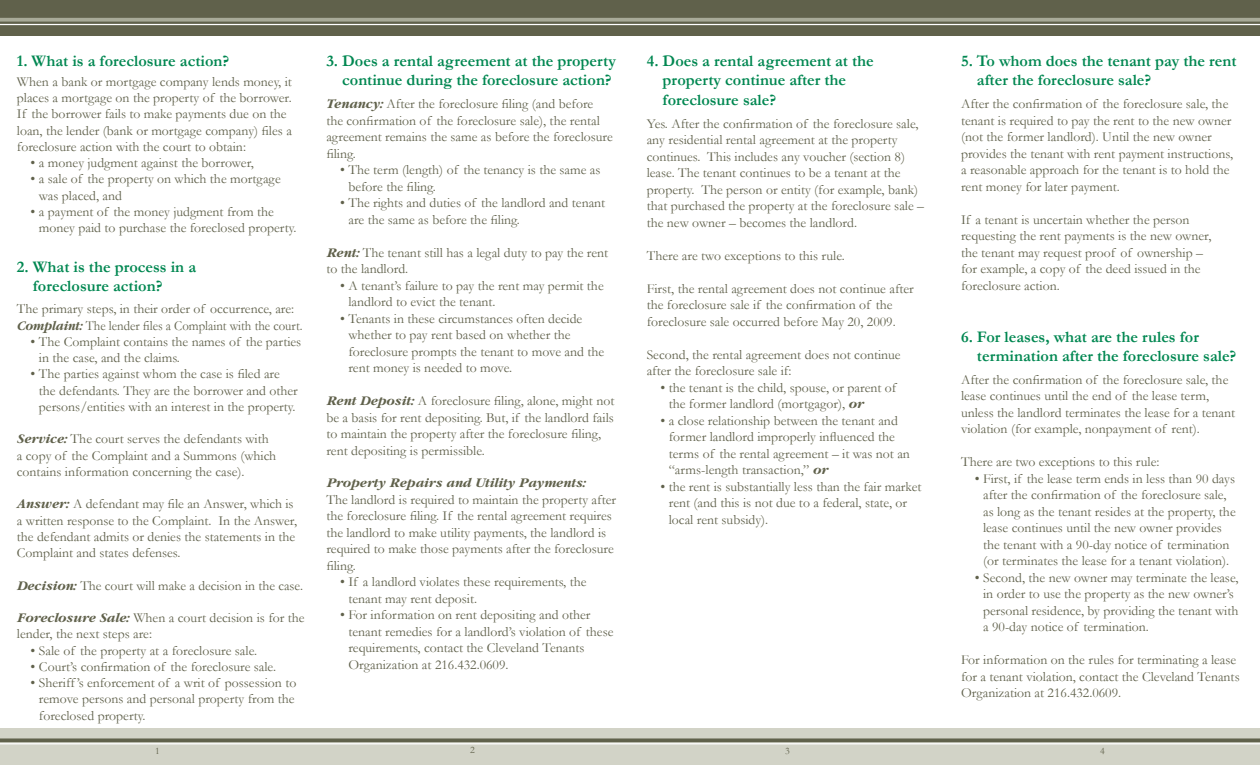
<style>
.page{position:relative;width:1260px;height:765px;background:#fff}
.page>*{position:absolute;margin:0;border:0;box-sizing:border-box;transform-origin:0 0}
.t1{font:700 16.25px/19.5px "Garamond";color:#008751}
.t2{font:13.75px/16.5px "Garamond";color:#60614b}
.t3{font:italic 700 13.75px "Garamond";color:#60614b}
.t4{font:10px "Garamond";color:#60614b}
.s1{font-weight:700;font-style:italic}
</style>
<div class="page">
<div style="left:0;top:729px;width:1260px;height:36px;background:#d2d3c7"></div>
<svg style="left:0;top:738px;width:1260px;height:4px;fill:#60614b"></svg>
<hr style="left:0;top:743px;width:1260px;height:1px;background:#fff">
<div style="left:0;top:0;width:1260px;height:35px;background:#60614b"></div>
<hr style="left:0;top:24px;width:1260px;height:1px;background:#fff">
<svg style="left:0;top:18px;width:1260px;height:4px;fill:#a8aa98"></svg>
<p class="t1" style="left:17px;top:51px;width:214px">1. What is a foreclosure action?</p>
<p class="t2" style="left:17px;top:73px;width:277px">When a bank or mortgage company lends money, it places a mortgage on the property of the borrower.<br>If the borrower fails to make payments due on the loan, the lender (bank or mortgage company) files a foreclosure action with the court to obtain:</p>
<p class="t2" style="left:31px;top:154px;width:225px">• a money judgment against the borrower,</p>
<p class="t2" style="left:39px;top:171px;width:243px;text-indent:-8px">• a sale of the property on which the mortgage was placed, and</p>
<p class="t2" style="left:39px;top:203px;width:259px;text-indent:-8px">• a payment of the money judgment from the money paid to purchase the foreclosed property.</p>
<p class="t1" style="left:33px;top:257px;width:165px;line-height:18.8px;text-indent:-16px">2. What is the process in a foreclosure action?</p>
<p class="t2" style="left:17px;top:301px;width:287px">The primary steps, in their order of occurrence, are:<br><span class="s1">Complaint:</span> The lender files a Complaint with the court.</p>
<p class="t2" style="left:39px;top:333px;width:264px;text-indent:-8px">• The Complaint contains the names of the parties in the case, and the claims.</p>
<p class="t2" style="left:39px;top:366px;width:260px;text-indent:-8px">• The parties against whom the case is filed are the defendants. They are the borrower and other persons/entities with an interest in the property.</p>
<p class="t2" style="left:17px;top:431px;width:261px"><span class="s1">Service:</span> The court serves the defendants with a copy of the Complaint and a Summons (which contains information concerning the case).</p>
<p class="t2" style="left:17px;top:496px;width:282px"><span class="s1">Answer:</span> A defendant may file an Answer, which is a written response to the Complaint. In the Answer, the defendant admits or denies the statements in the Complaint and states defenses.</p>
<p class="t2" style="left:17px;top:577px;width:288px"><span class="s1">Decision:</span> The court will make a decision in the case.</p>
<p class="t2" style="left:17px;top:609px;width:289px"><span class="s1">Foreclosure Sale:</span> When a court decision is for the lender, the next steps are:</p>
<p class="t2" style="left:31px;top:642px;width:228px">• Sale of the property at a foreclosure sale.</p>
<p class="t2" style="left:31px;top:658px;width:247px">• Court’s confirmation of the foreclosure sale.</p>
<p class="t2" style="left:39px;top:674px;width:259px;text-indent:-8px">• Sheriff ’s enforcement of a writ of possession to remove persons and personal property from the foreclosed property.</p>
<p class="t1" style="left:326px;top:51px;width:291px;text-align:right">3. Does a rental agreement at the property continue during the foreclosure action?</p>
<p class="t2" style="left:326px;top:95px;width:288px"><span class="s1">Tenancy:</span> After the foreclosure filing (and before the confirmation of the foreclosure sale), the rental agreement remains the same as before the foreclosure filing.</p>
<p class="t2" style="left:348px;top:161px;width:254px;text-indent:-8px">• The term (length) of the tenancy is the same as before the filing.</p>
<p class="t2" style="left:348px;top:194px;width:258px;text-indent:-8px">• The rights and duties of the landlord and tenant are the same as before the filing.</p>
<p class="t2" style="left:326px;top:244px;width:283px"><span class="s1">Rent:</span> The tenant still has a legal duty to pay the rent to the landlord.</p>
<p class="t2" style="left:348px;top:277px;width:257px;text-indent:-8px">• A tenant’s failure to pay the rent may permit the landlord to evict the tenant.</p>
<p class="t2" style="left:348px;top:310px;width:257px;text-indent:-8px">• Tenants in these circumstances often decide whether to pay rent based on whether the foreclosure prompts the tenant to move and the rent money is needed to move.</p>
<p class="t2" style="left:326px;top:392px;width:290px"><span class="s1">Rent Deposit:</span> A foreclosure filing, alone, might not be a basis for rent depositing. But, if the landlord fails to maintain the property after the foreclosure filing, rent depositing is permissible.</p>
<p class="t3" style="left:326px;top:476px;width:261px">Property Repairs and Utility Payments:</p>
<p class="t2" style="left:326px;top:491px;width:291px">The landlord is required to maintain the property after the foreclosure filing. If the rental agreement requires the landlord to make utility payments, the landlord is required to make those payments after the foreclosure filing.</p>
<p class="t2" style="left:348px;top:574px;width:240px;text-indent:-8px">• If a landlord violates these requirements, the tenant may rent deposit.</p>
<p class="t2" style="left:348px;top:607px;width:267px;text-indent:-8px">• For information on rent depositing and other tenant remedies for a landlord’s violation of these requirements, contact the Cleveland Tenants Organization at 216.432.0609.</p>
<p class="t4" style="left:155px;top:745px;width:6px">1</p>
<p class="t4" style="left:470px;top:744px;width:6px">2</p>
<p class="t1" style="left:663px;top:51px;width:213px;text-indent:-16px">4. Does a rental agreement at the property continue after the foreclosure sale?</p>
<p class="t2" style="left:647px;top:115px;width:279px">Yes. After the confirmation of the foreclosure sale, any residential rental agreement at the property continues. This includes any voucher (section 8) lease. The tenant continues to be a tenant at the property. The person or entity (for example, bank) that purchased the property at the foreclosure sale – the new owner – becomes the landlord.</p>
<p class="t2" style="left:647px;top:247px;width:200px">There are two exceptions to this rule.</p>
<p class="t2" style="left:647px;top:280px;width:269px">First, the rental agreement does not continue after the foreclosure sale if the confirmation of the foreclosure sale occurred before May 20, 2009.</p>
<p class="t2" style="left:647px;top:346px;width:255px">Second, the rental agreement does not continue after the foreclosure sale if:</p>
<p class="t2" style="left:669px;top:379px;width:229px;text-indent:-8px">• the tenant is the child, spouse, or parent of the former landlord (mortgagor), <span class="s1">or</span></p>
<p class="t2" style="left:669px;top:412px;width:243px;text-indent:-8px">• a close relationship between the tenant and former landlord improperly influenced the terms of the rental agreement – it was not an “arms-length transaction,” <span class="s1">or</span></p>
<p class="t2" style="left:669px;top:478px;width:254px;text-indent:-8px">• the rent is substantially less than the fair market rent (and this is not due to a federal, state, or local rent subsidy).</p>
<p class="t1" style="left:977px;top:51px;width:261px;text-indent:-16px">5. To whom does the tenant pay the rent after the foreclosure sale?</p>
<p class="t2" style="left:961px;top:95px;width:274px">After the confirmation of the foreclosure sale, the tenant is required to pay the rent to the new owner (not the former landlord). Until the new owner provides the tenant with rent payment instructions, a reasonable approach for the tenant is to hold the rent money for later payment.</p>
<p class="t2" style="left:961px;top:211px;width:252px">If a tenant is uncertain whether the person requesting the rent payments is the new owner, the tenant may request proof of ownership – for example, a copy of the deed issued in the foreclosure action.</p>
<p class="t1" style="left:977px;top:326px;width:261px;text-indent:-16px">6. For leases, what are the rules for termination after the foreclosure sale?</p>
<p class="t2" style="left:961px;top:371px;width:276px">After the confirmation of the foreclosure sale, the lease continues until the end of the lease term, unless the landlord terminates the lease for a tenant violation (for example, nonpayment of rent).</p>
<p class="t2" style="left:961px;top:454px;width:200px">There are two exceptions to this rule:</p>
<p class="t2" style="left:983px;top:470px;width:254px;text-indent:-8px">• First, if the lease term ends in less than 90 days after the confirmation of the foreclosure sale, as long as the tenant resides at the property, the lease continues until the new owner provides the tenant with a 90-day notice of termination (or terminates the lease for a tenant violation).</p>
<p class="t2" style="left:983px;top:569px;width:257px;text-indent:-8px">• Second, the new owner may terminate the lease, in order to use the property as the new owner’s personal residence, by providing the tenant with a 90-day notice of termination.</p>
<p class="t2" style="left:961px;top:652px;width:280px">For information on the rules for terminating a lease for a tenant violation, contact the Cleveland Tenants<br>Organization at 216.432.0609.</p>
<p class="t4" style="left:785px;top:745px;width:6px">3</p>
<p class="t4" style="left:1100px;top:745px;width:6px">4</p>
</div>
